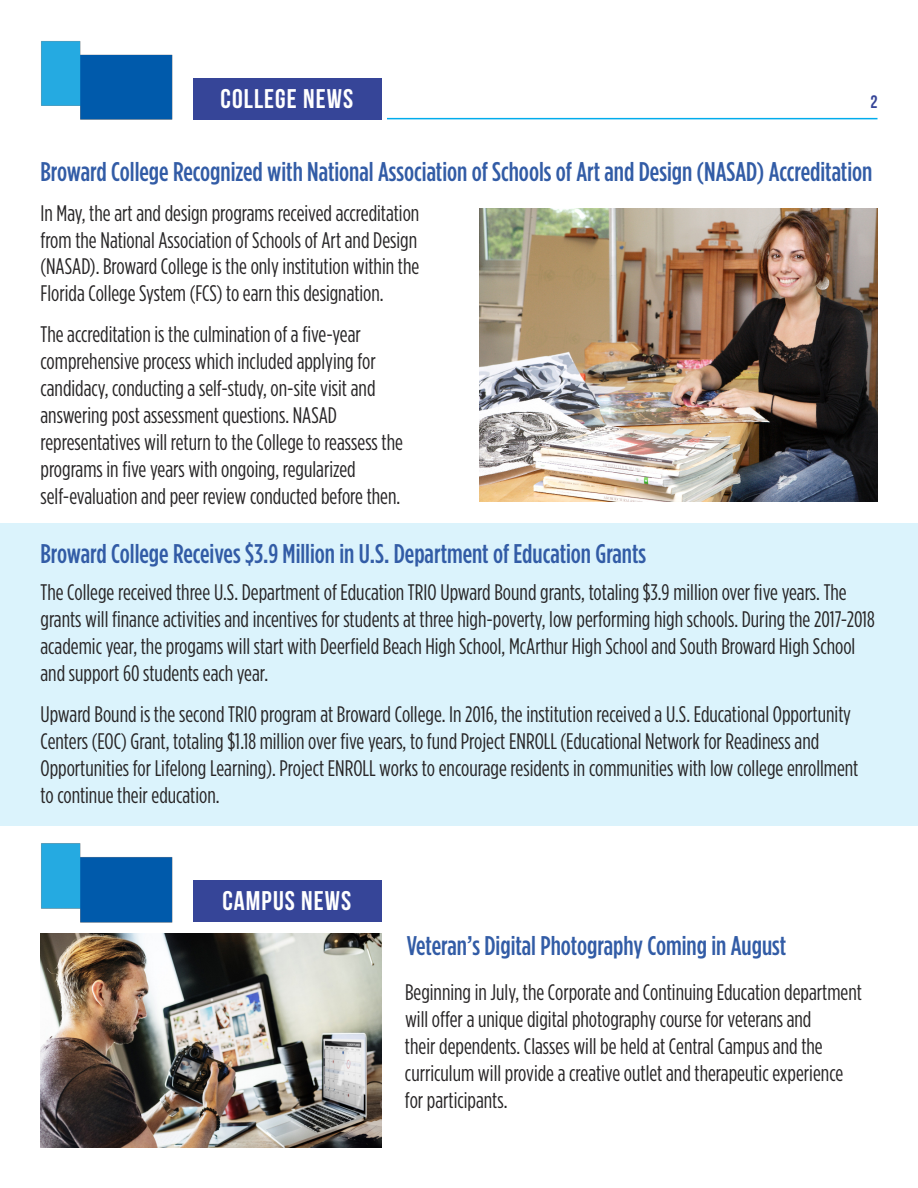
<style>
.page{position:relative;width:918px;height:1188px;background:#fff}
.page>*{position:absolute;margin:0;border:0;box-sizing:border-box;transform-origin:0 0}
.t1{font:500 27px "Gotham Condensed";color:#325ca6}
.t2{font:700 27px "Bebas Neue";letter-spacing:.04em;color:#fff}
.t3{font:22.5px/27px "Gotham Condensed";color:#272526}
.t4{font:700 18px "Bebas Neue";color:#364598}
</style>
<div class="page">
<img style="left:41px;top:41px;width:132px;height:79px">
<div style="left:193px;top:78px;width:189px;height:41px;background:#364598"></div>
<hr style="left:387px;top:118px;width:491px;height:1px;background:#00acec">
<img style="left:41px;top:843px;width:132px;height:80px">
<div style="left:193px;top:880px;width:189px;height:42px;background:#364598"></div>
<img style="left:479px;top:208px;width:399px;height:294px">
<div style="left:0;top:524px;width:918px;height:302px;background:#dbf3fc"></div>
<img style="left:40px;top:934px;width:341px;height:213px">
<p class="t2" style="left:221px;top:82px;width:134px">COLLEGE NEWS</p>
<p class="t4" style="left:870px;top:91px;width:9px">2</p>
<p class="t1" style="left:41px;top:156px;width:833px">Broward College Recognized with National Association of Schools of Art and Design (NASAD) Accreditation</p>
<p class="t3" style="left:40px;top:201px;width:380px;text-align:justify">In May, the art and design programs received accreditation from the National Association of Schools of Art and Design (NASAD). Broward College is the only institution within the Florida College System (FCS) to earn this designation.</p>
<p class="t3" style="left:40px;top:322px;width:364px">The accreditation is the culmination of a five-year comprehensive process which included applying for candidacy, conducting a self-study, on-site visit and answering post assessment questions. NASAD representatives will return to the College to reassess the programs in five years with ongoing, regularized self-evaluation and peer review conducted before then.</p>
<p class="t1" style="left:40px;top:538px;width:607px">Broward College Receives $3.9 Million in U.S. Department of Education Grants</p>
<p class="t3" style="left:40px;top:580px;width:836px">The College received three U.S. Department of Education TRIO Upward Bound grants, totaling $3.9 million over five years. The grants will finance activities and incentives for students at three high-poverty, low performing high schools. During the 2017-2018 academic year, the progams will start with Deerfield Beach High School, McArthur High School and South Broward High School and support 60 students each year.</p>
<p class="t3" style="left:40px;top:702px;width:819px">Upward Bound is the second TRIO program at Broward College. In 2016, the institution received a U.S. Educational Opportunity Centers (EOC) Grant, totaling $1.18 million over five years, to fund Project ENROLL (Educational Network for Readiness and Opportunities for Lifelong Learning). Project ENROLL works to encourage residents in communities with low college enrollment to continue their education.</p>
<p class="t2" style="left:222px;top:885px;width:130px">CAMPUS NEWS</p>
<p class="t1" style="left:407px;top:930px;width:381px">Veteran’s Digital Photography Coming in August</p>
<p class="t3" style="left:405px;top:980px;width:458px">Beginning in July, the Corporate and Continuing Education department will offer a unique digital photography course for veterans and<br>their dependents. Classes will be held at Central Campus and the curriculum will provide a creative outlet and therapeutic experience for participants.</p>
</div>
